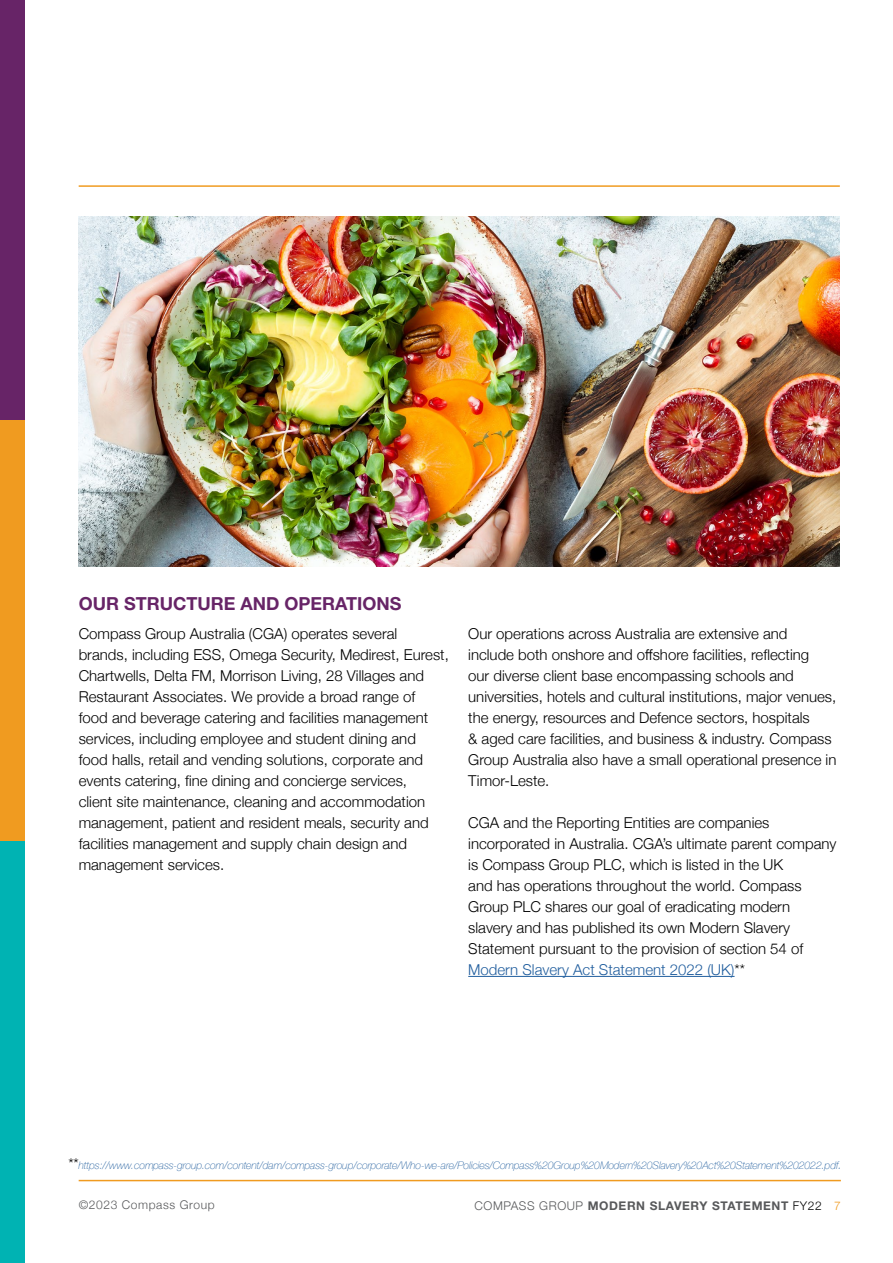
<style>
.page{position:relative;width:893px;height:1263px;background:#fff}
.page>*{position:absolute;margin:0;border:0;box-sizing:border-box;transform-origin:0 0}
.t1{font:700 18px "Helvetica Neue LT Std";color:#672467}
.t2{font:300 15px/21px "Helvetica Neue";color:#000}
.t3{font:700 12px "Helvetica Neue LT Std";letter-spacing:.05em;color:#58595b}
.t4{font:300 12px "Helvetica Neue";letter-spacing:.05em;color:#58595b}
.t5{font:italic 100 10.5px "Helvetica Neue";letter-spacing:-.01em;color:#215e9e}
.s1{color:#215e9e}
.s2{font-weight:300;font-style:normal;font-size:15px;color:#000}
.s3{font-size:12px}
.s4{font-family:"Helvetica Neue";font-weight:300}
.s5{font-family:"Helvetica Neue";font-weight:300;color:#000}
.s6{font-family:"Helvetica Neue";font-weight:300;color:#f09b20}
</style>
<div class="page">
<hr style="left:79px;top:1180px;width:762px;height:1px;background:#f09b20">
<div style="left:0;top:0;width:25px;height:421px;background:#672467"></div>
<div style="left:0;top:420px;width:25px;height:422px;background:#f09b20"></div>
<div style="left:0;top:842px;width:25px;height:421px;background:#00b3b3"></div>
<hr style="left:79px;top:185px;width:761px;height:2px;background:#f09b20">
<img style="left:79px;top:217px;width:761px;height:349px">
<hr style="left:468px;top:976px;width:267px;height:1px;background:#215e9e">
<p class="t1" style="left:79px;top:593px;width:324px">OUR STRUCTURE AND OPERATIONS</p>
<p class="t2" style="left:79px;top:622px;width:372px">Compass Group Australia (CGA) operates several brands, including ESS, Omega Security, Medirest, Eurest, Chartwells, Delta FM, Morrison Living, 28 Villages and Restaurant Associates. We provide a broad range of<br>food and beverage catering and facilities management services, including employee and student dining and<br>food halls, retail and vending solutions, corporate and events catering, fine dining and concierge services,<br>client site maintenance, cleaning and accommodation management, patient and resident meals, security and facilities management and supply chain design and management services.</p>
<p class="t2" style="left:468px;top:622px;width:370px">Our operations across Australia are extensive and include both onshore and offshore facilities, reflecting<br>our diverse client base encompassing schools and universities, hotels and cultural institutions, major venues, the energy, resources and Defence sectors, hospitals<br>&amp; aged care facilities, and business &amp; industry. Compass Group Australia also have a small operational presence in Timor-Leste.</p>
<p class="t2" style="left:468px;top:811px;width:370px">CGA and the Reporting Entities are companies incorporated in Australia. CGA’s ultimate parent company is Compass Group PLC, which is listed in the UK<br>and has operations throughout the world. Compass Group PLC shares our goal of eradicating modern slavery and has published its own Modern Slavery Statement pursuant to the provision of section 54 of <span class="s1">Modern Slavery Act Statement 2022 (UK)</span>**</p>
<p class="t5" style="left:68px;top:1157px;width:775px"><span class="s2">**</span>https://www.compass-group.com/content/dam/compass-group/corporate/Who-we-are/Policies/Compass%20Group%20Modern%20Slavery%20Act%20Statement%202022.pdf<span class="s3">.</span></p>
<p class="t4" style="left:79px;top:1195px;width:137px">©2023 Compass Group</p>
<p class="t3" style="left:475px;top:1198px;width:368px"><span class="s4">COMPASS GROUP</span> MODERN SLAVERY STATEMENT <span class="s5">FY22</span> <span class="s6">7</span></p>
</div>
